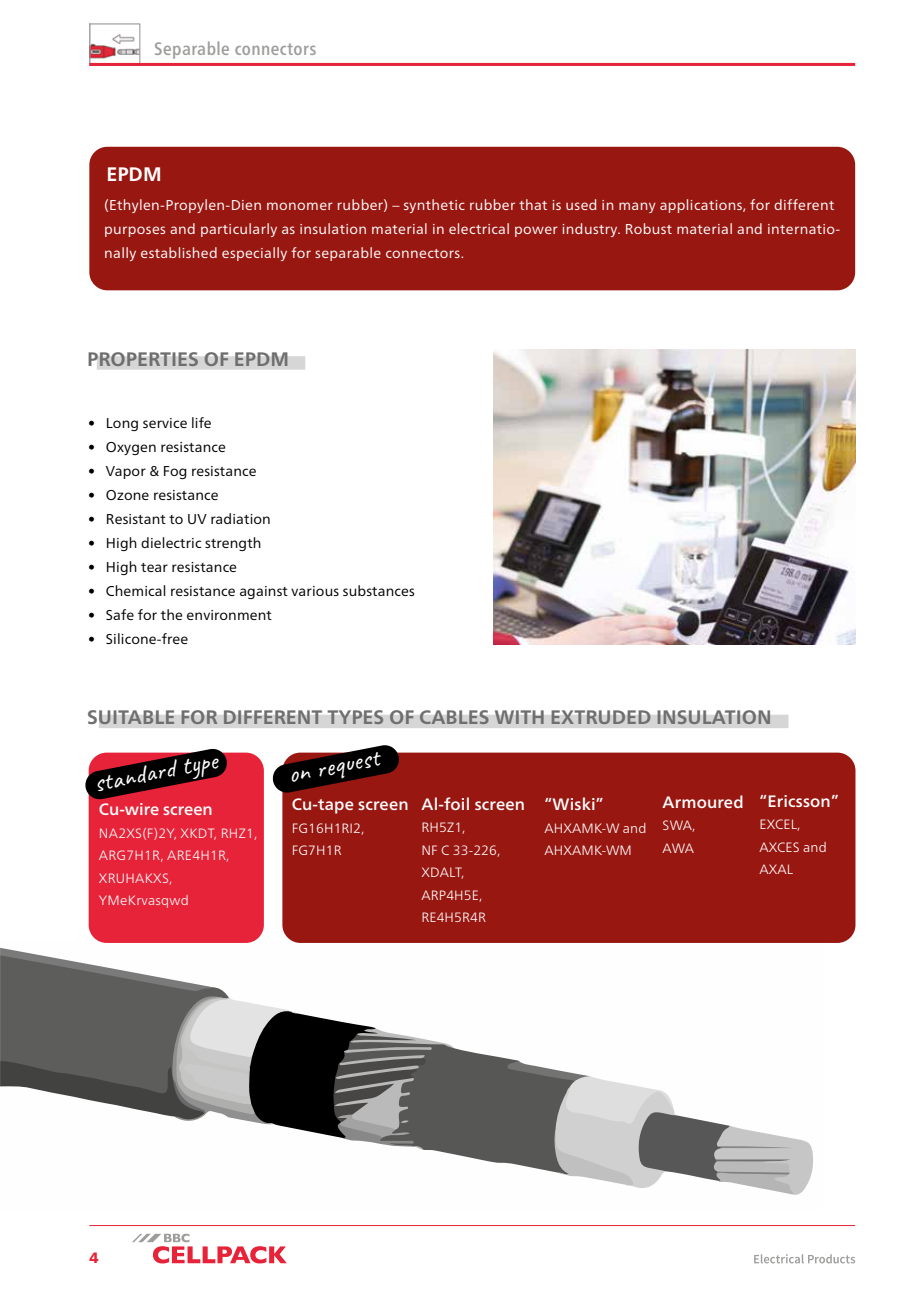
<style>
.page{position:relative;width:919px;height:1289px;background:#fff}
.page>*{position:absolute;margin:0;border:0;box-sizing:border-box;transform-origin:0 0}
.t1{font:25.8px "Caveat";color:#fff}
.t2{font:700 19.5px "Frutiger Neue LTW1 G";color:#706f6f}
.t3{font:700 19.5px "Frutiger Neue LTW1 G";color:#fff}
.t4{font:500 condensed 18px "Frutiger Neue LTW1 G";letter-spacing:.025em;color:#9d9d9c}
.t5{font:500 16.5px "Frutiger Neue LTW1 G";letter-spacing:.01em;color:#fff}
.t6{font:900 15px "Frutiger Neue LTW1 G";color:#e62338}
.t7{font:14.25px/24px "Frutiger Neue LTW1 G";letter-spacing:.025em;color:#fff}
.t8{font:14.25px "Frutiger Neue LTW1 G";letter-spacing:.01em;color:#000}
.t9{font:300 13.5px/22.5px "Frutiger Neue LTW1 G";letter-spacing:.01em;color:#fff}
</style>
<div class="page">
<svg style="left:0;top:947px;width:813px;height:248px"></svg>
<img style="left:493px;top:349px;width:362px;height:295px">
<img style="left:91px;top:34px;width:47px;height:29px">
<div style="left:89px;top:23px;width:51px;height:43px;border:1px solid #9d9d9c"></div>
<svg style="left:132px;top:1233px;width:155px;height:30px"></svg>
<svg style="left:754px;top:1254px;width:101px;height:9px"></svg>
<hr style="left:89px;top:1225px;width:766px;height:1px;background:#e62338">
<hr style="left:89px;top:63px;width:766px;height:3px;background:#e62338">
<div style="left:99px;top:714px;width:689px;height:14px;background:#d7d6d6"></div>
<div style="left:89px;top:147px;width:766px;height:143px;background:#981711;border-radius:18px"></div>
<div style="left:97px;top:356px;width:208px;height:14px;background:#d7d6d6"></div>
<div style="left:89px;top:752px;width:175px;height:190px;background:#e62338;border-radius:18px"></div>
<div style="left:282px;top:752px;width:573px;height:190px;background:#981711;border-radius:18px"></div>
<svg style="left:85px;top:748px;width:143px;height:52px"></svg>
<svg style="left:272px;top:745px;width:128px;height:48px"></svg>
<p class="t4" style="left:154px;top:36px;width:164px">Separable connectors</p>
<h2 class="t3" style="left:106px;top:160px;width:57px">EPDM</h2>
<p class="t7" style="left:104px;top:192px;width:737px">(Ethylen-Propylen-Dien monomer rubber) – synthetic rubber that is used in many applications, for different purposes and particularly as insulation material in electrical power industry. Robust material and internatio&shy;nally established especially for separable connectors.</p>
<h2 class="t2" style="left:87px;top:345px;width:203px">PROPERTIES OF EPDM</h2>
<p class="t8" style="left:88px;top:412px;width:125px">• Long service life</p>
<p class="t8" style="left:88px;top:436px;width:139px">• Oxygen resistance</p>
<p class="t8" style="left:88px;top:460px;width:170px">• Vapor &amp; Fog resistance</p>
<p class="t8" style="left:88px;top:484px;width:132px">• Ozone resistance</p>
<p class="t8" style="left:88px;top:508px;width:184px">• Resistant to UV radiation</p>
<p class="t8" style="left:88px;top:532px;width:175px">• High dielectric strength</p>
<p class="t8" style="left:88px;top:556px;width:150px">• High tear resistance</p>
<p class="t8" style="left:88px;top:580px;width:328px">• Chemical resistance against various substances</p>
<p class="t8" style="left:88px;top:604px;width:185px">• Safe for the environment</p>
<p class="t8" style="left:88px;top:628px;width:101px">• Silicone-free</p>
<h2 class="t2" style="left:87px;top:703px;width:686px">SUITABLE FOR DIFFERENT TYPES OF CABLES WITH EXTRUDED INSULATION</h2>
<h1 class="t1" style="left:91px;top:767px;width:127px;rotate:-11deg">standard type</h1>
<h1 class="t1" style="left:285px;top:758px;width:94px;rotate:-11deg">on request</h1>
<p class="t5" style="left:99px;top:797px;width:115px">Cu-wire screen</p>
<p class="t9" style="left:99px;top:821px;width:160px">NA2XS(F)2Y, XKDT, RHZ1,<br>ARG7H1R, ARE4H1R,<br>XRUHAKXS,<br>YMeKrvasqwd</p>
<p class="t5" style="left:292px;top:792px;width:118px">Cu-tape screen</p>
<p class="t9" style="left:292px;top:815px;width:74px">FG16H1RI2,<br>FG7H1R</p>
<p class="t5" style="left:421px;top:791px;width:105px">Al-foil screen</p>
<p class="t9" style="left:421px;top:815px;width:80px">RH5Z1,<br>NF C 33-226,<br>XDALT,<br>ARP4H5E,<br>RE4H5R4R</p>
<p class="t5" style="left:544px;top:792px;width:61px">“Wiski”</p>
<p class="t9" style="left:544px;top:815px;width:103px">AHXAMK-W and<br>AHXAMK-WM</p>
<p class="t5" style="left:662px;top:790px;width:82px">Armoured</p>
<p class="t9" style="left:662px;top:813px;width:34px">SWA,<br>AWA</p>
<p class="t5" style="left:759px;top:789px;width:81px">“Ericsson”</p>
<p class="t9" style="left:759px;top:812px;width:69px">EXCEL,<br>AXCES and<br>AXAL</p>
<p class="t6" style="left:89px;top:1246px;width:11px">4</p>
</div>
